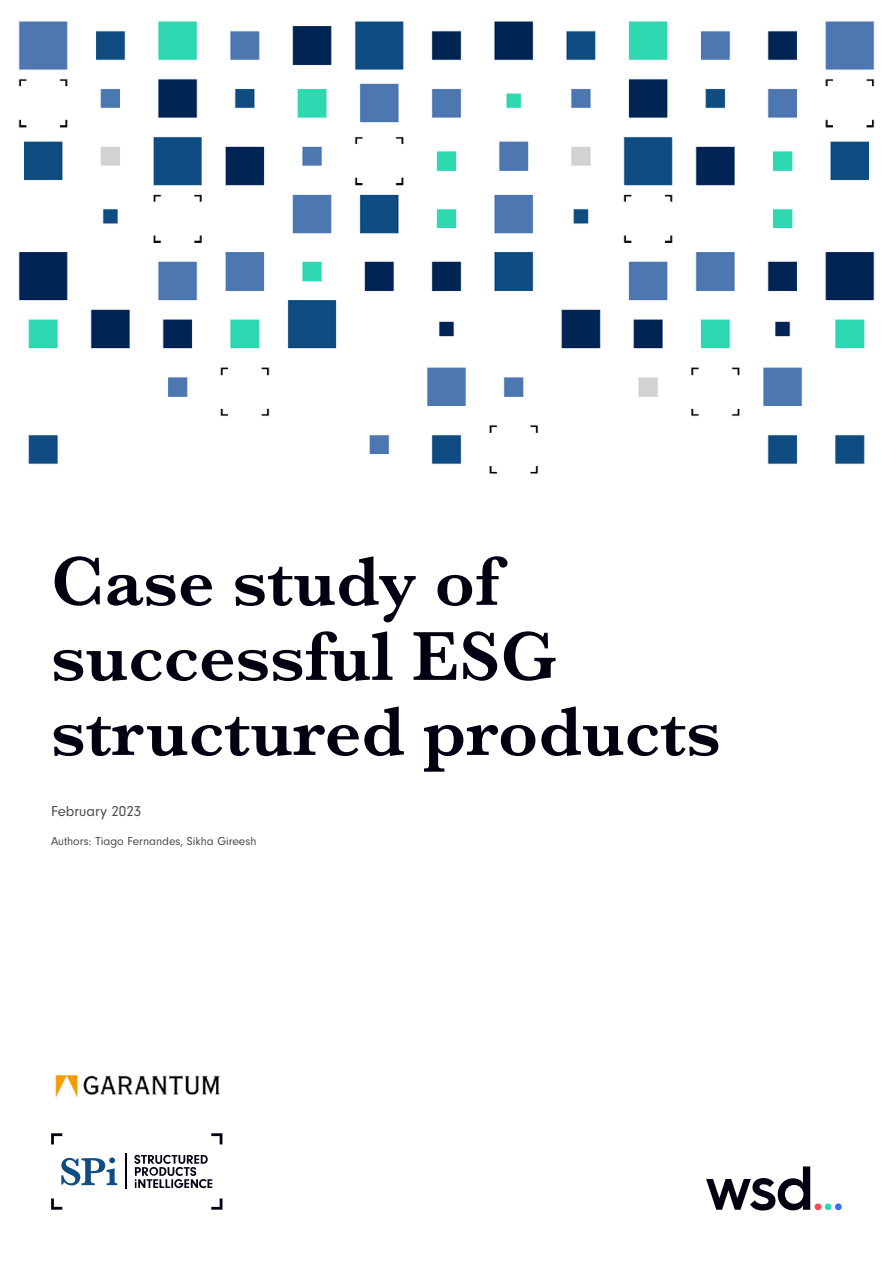
<style>
.page{position:relative;width:893px;height:1263px;background:#fff}
.page>*{position:absolute;margin:0;border:0;box-sizing:border-box;transform-origin:0 0}
.t1{font:600 72px/75px "Baskerville";color:#000010}
.t2{font:15px "Neuzeit Gro";color:#4a4a4a}
.t3{font:12px "Neuzeit Gro";color:#4a4a4a}
</style>
<div class="page">
<svg style="left:706px;top:1166px;width:104px;height:44px"></svg>
<div style="left:815px;top:1203px;width:6px;height:7px;background:#fe4a49;border-radius:50%"></div>
<div style="left:835px;top:1203px;width:7px;height:7px;background:#3772ff;border-radius:50%"></div>
<div style="left:825px;top:1203px;width:7px;height:7px;background:#2ed8b1;border-radius:50%"></div>
<img style="left:18px;top:21px;width:857px;height:453px">
<svg style="left:51px;top:1133px;width:171px;height:77px"></svg>
<img style="left:55px;top:1075px;width:165px;height:23px">
<p class="t1" style="left:51px;top:543px;width:671px">Case study of successful ESG structured products</p>
<p class="t2" style="left:51px;top:803px;width:92px">February 2023</p>
<p class="t3" style="left:51px;top:834px;width:207px">Authors: Tiago Fernandes, Sikha Gireesh</p>
</div>
